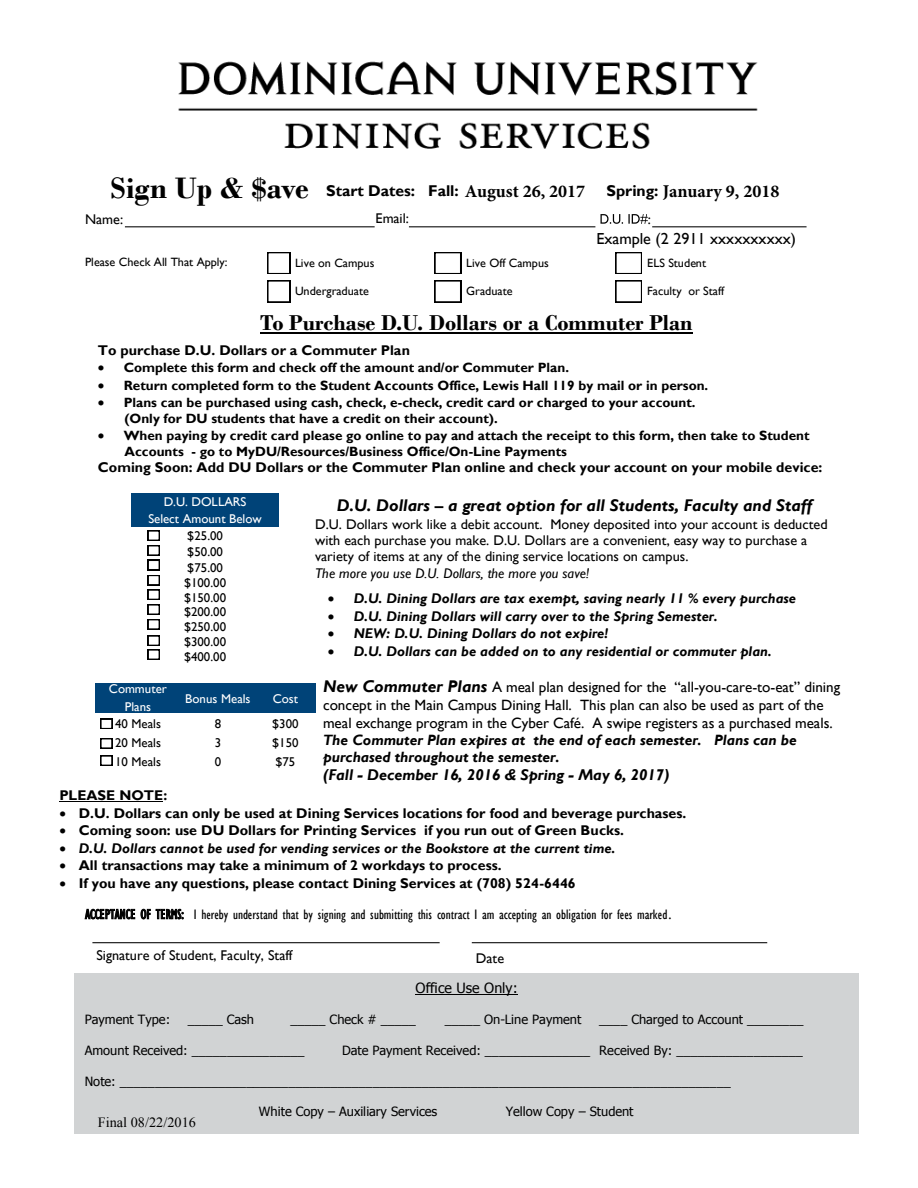
<style>
.page{position:relative;width:918px;height:1188px;background:#fff}
.page>*{position:absolute;margin:0;border:0;box-sizing:border-box;transform-origin:0 0}
.t1{font:700 31.05px "Bodoni";color:#000}
.t2{font:700 22.5px "Bodoni";color:#000}
.t3{font:700 18px "Minion Pro";color:#000}
.t4{font:italic 700 16.95px "Gill Sans";color:#000}
.t5{font:15.9px "Gill Sans";color:#000}
.t6{font:700 15.6px "Gill Sans";color:#000}
.t7{font:italic 700 15.6px "Gill Sans";color:#000}
.t8{font:15px/17.7px "Gill Sans";color:#000}
.t9{font:italic 700 15px/17.2px "Gill Sans";color:#000}
.t10{font:700 14.1px "Gill Sans";color:#000}
.t11{font:italic 700 14.1px "Gill Sans";color:#000}
.t12{font:14.1px/16.4px "Gill Sans";color:#000}
.t13{font:condensed 14.1px "Gill Sans";color:#000}
.t14{font:italic 14.1px "Gill Sans";color:#000}
.t15{font:14.1px "Times New Roman";letter-spacing:.005em;color:#000}
.t16{font:14.1px "Tahoma";color:#000}
.t17{font:700 13.35px/15.6px "Gill Sans";color:#000}
.t18{font:12.75px "Tahoma";color:#000}
.t19{font:12.75px/15.1px "Gill Sans";letter-spacing:.005em;color:#000}
.t20{font:12.75px/17.7px "Gill Sans";color:#fff;text-align:center}
.t21{font:12px "Gill Sans";color:#000}
.s1{font-weight:700;font-style:italic;font-size:16.95px}
.s2{font-stretch:normal}
</style>
<div class="page">
<svg style="left:85px;top:908px;width:50px;height:11px"></svg>
<svg style="left:141px;top:909px;width:43px;height:10px"></svg>
<hr style="left:92px;top:942px;width:348px;height:1px;background:#000">
<hr style="left:472px;top:942px;width:295px;height:1px;background:#000">
<svg style="left:601px;top:214px;width:47px;height:10px"></svg>
<hr style="left:125px;top:226px;width:250px;height:1px;background:#000">
<hr style="left:652px;top:226px;width:155px;height:1px;background:#000">
<svg style="left:267px;top:252px;width:23px;height:22px"></svg>
<svg style="left:435px;top:252px;width:26px;height:22px"></svg>
<svg style="left:616px;top:252px;width:26px;height:22px"></svg>
<hr style="left:59px;top:801px;width:104px;height:1px;background:#000">
<div style="left:132px;top:493px;width:147px;height:34px;background:#004378"></div>
<hr style="left:260px;top:332px;width:433px;height:1px;background:#000">
<div style="left:75px;top:974px;width:784px;height:160px;background:#d1d3d4"></div>
<hr style="left:416px;top:994px;width:102px;height:1px;background:#000">
<svg style="left:267px;top:281px;width:23px;height:21px"></svg>
<svg style="left:435px;top:281px;width:26px;height:21px"></svg>
<svg style="left:616px;top:281px;width:26px;height:21px"></svg>
<svg style="left:148px;top:531px;width:12px;height:98px"></svg>
<hr style="left:409px;top:226px;width:186px;height:1px;background:#000">
<img style="left:178px;top:61px;width:580px;height:88px">
<div style="left:95px;top:683px;width:87px;height:29px;background:#004378"></div>
<div style="left:182px;top:683px;width:73px;height:29px;background:#004378"></div>
<div style="left:255px;top:683px;width:61px;height:29px;background:#004378"></div>
<svg style="left:148px;top:636px;width:12px;height:24px"></svg>
<svg style="left:101px;top:719px;width:11px;height:10px"></svg>
<svg style="left:101px;top:738px;width:11px;height:10px"></svg>
<svg style="left:101px;top:756px;width:11px;height:10px"></svg>
<h1 class="t1" style="left:111px;top:170px;width:199px">Sign Up &amp; $ave</h1>
<h3 class="t3" style="left:465px;top:178px;width:122px">August 26, 2017</h3>
<h3 class="t3" style="left:663px;top:178px;width:118px">January 9, 2018</h3>
<p class="t6" style="left:326px;top:181px;width:256px">Start Dates: Fall: August 26, 2016</p>
<p class="t6" style="left:606px;top:181px;width:170px">Spring: January 9, 2017</p>
<p class="t12" style="left:375px;top:210px;width:35px">Email:</p>
<p class="t12" style="left:85px;top:211px;width:40px">Name:</p>
<p class="t12" style="left:648px;top:211px;width:5px">:</p>
<p class="t5" style="left:596px;top:229px;width:201px">Example (2 2911 xxxxxxxxxx)</p>
<p class="t21" style="left:85px;top:255px;width:144px">Please Check All That Apply:</p>
<p class="t21" style="left:295px;top:256px;width:81px">Live on Campus</p>
<p class="t21" style="left:466px;top:256px;width:84px">Live Off Campus</p>
<p class="t21" style="left:647px;top:256px;width:60px">ELS Student</p>
<p class="t21" style="left:295px;top:284px;width:76px">Undergraduate</p>
<p class="t21" style="left:466px;top:284px;width:48px">Graduate</p>
<p class="t21" style="left:647px;top:284px;width:78px">Faculty or Staff</p>
<h2 class="t2" style="left:260px;top:310px;width:434px">To Purchase D.U. Dollars or a Commuter Plan</h2>
<p class="t10" style="left:98px;top:342px;width:314px">To purchase D.U. Dollars or a Commuter Plan</p>
<p class="t17" style="left:98px;top:361px;width:473px">• Complete this form and check off the amount and/or Commuter Plan.</p>
<p class="t17" style="left:98px;top:378px;width:612px">• Return completed form to the Student Accounts Office, Lewis Hall 119 by mail or in person.</p>
<p class="t17" style="left:124px;top:395px;width:573px;text-indent:-26px">• Plans can be purchased using cash, check, e-check, credit card or charged to your account. (Only for DU students that have a credit on their account).</p>
<p class="t17" style="left:124px;top:428px;width:687px;text-indent:-26px">• When paying by credit card please go online to pay and attach the receipt to this form, then take to Student<br>Accounts - go to MyDU/Resources/Business Office/On-Line Payments</p>
<p class="t10" style="left:98px;top:459px;width:726px">Coming Soon: Add DU Dollars or the Commuter Plan online and check your account on your mobile device:</p>
<p class="t4" style="left:337px;top:495px;width:477px">D.U. Dollars – a great option for all Students, Faculty and Staff</p>
<p class="t12" style="left:315px;top:516px;width:514px">D.U. Dollars work like a debit account. Money deposited into your account is deducted with each purchase you make. D.U. Dollars are a convenient, easy way to purchase a variety of items at any of the dining service locations on campus.</p>
<p class="t14" style="left:315px;top:565px;width:276px">The more you use D.U. Dollars, the more you save!</p>
<p class="t11" style="left:328px;top:590px;width:470px">• D.U. Dining Dollars are tax exempt, saving nearly 11 % every purchase</p>
<p class="t11" style="left:328px;top:608px;width:391px">• D.U. Dining Dollars will carry over to the Spring Semester.</p>
<p class="t11" style="left:328px;top:625px;width:282px">• NEW: D.U. Dining Dollars do not expire!</p>
<p class="t11" style="left:328px;top:643px;width:445px">• D.U. Dollars can be added on to any residential or commuter plan.</p>
<p class="t8" style="left:323px;top:679px;width:519px"><span class="s1">New Commuter Plans</span> A meal plan designed for the “all-you-care-to-eat” dining concept in the Main Campus Dining Hall. This plan can also be used as part of the meal exchange program in the Cyber Café. A swipe registers as a purchased meals.</p>
<p class="t9" style="left:323px;top:731px;width:475px">The Commuter Plan expires at the end of each semester. Plans can be purchased throughout the semester.</p>
<p class="t7" style="left:323px;top:766px;width:348px">(Fall - December 16, 2016 &amp; Spring - May 6, 2017)</p>
<p class="t20" style="left:148px;top:493px;width:115px">D.U. DOLLARS<br>Select Amount Below</p>
<p class="t19" style="left:184px;top:529px;width:44px">$25.00 $50.00 $75.00 $100.00 $150.00 $200.00 $250.00 $300.00 $400.00</p>
<p class="t20" style="left:109px;top:680px;width:60px">Commuter<br>Plans</p>
<p class="t20" style="left:185px;top:691px;width:67px">Bonus Meals</p>
<p class="t20" style="left:273px;top:691px;width:27px">Cost</p>
<p class="t19" style="left:115px;top:716px;width:47px">40 Meals</p>
<p class="t19" style="left:215px;top:716px;width:8px">8</p>
<p class="t19" style="left:272px;top:716px;width:28px">$300</p>
<p class="t19" style="left:115px;top:735px;width:47px">20 Meals</p>
<p class="t19" style="left:215px;top:735px;width:8px">3</p>
<p class="t19" style="left:272px;top:735px;width:28px">$150</p>
<p class="t19" style="left:115px;top:754px;width:47px">10 Meals</p>
<p class="t19" style="left:215px;top:754px;width:8px">0</p>
<p class="t19" style="left:275px;top:754px;width:21px">$75</p>
<p class="t10" style="left:59px;top:787px;width:109px">PLEASE NOTE:</p>
<p class="t10" style="left:59px;top:805px;width:628px">• D.U. Dollars can only be used at Dining Services locations for food and beverage purchases.</p>
<p class="t10" style="left:59px;top:822px;width:566px">• Coming soon: use DU Dollars for Printing Services if you run out of Green Bucks.</p>
<p class="t11" style="left:59px;top:840px;width:558px">• D.U. Dollars cannot be used for vending services or the Bookstore at the current time.</p>
<p class="t10" style="left:59px;top:857px;width:444px">• All transactions may take a minimum of 2 workdays to process.</p>
<p class="t10" style="left:59px;top:874px;width:518px">• If you have any questions, please contact Dining Services at (708) 524-6446</p>
<p class="t13" style="left:85px;top:906px;width:588px">ACCEPTANCE OF TERMS: I hereby understand that by signing and submitting this contract I am accepting an obligation for fees marked<span class="s2">.</span></p>
<p class="t12" style="left:96px;top:948px;width:198px">Signature of Student, Faculty, Staff</p>
<p class="t12" style="left:476px;top:951px;width:30px">Date</p>
<p class="t16" style="left:416px;top:979px;width:104px">Office Use Only:</p>
<p class="t18" style="left:85px;top:1011px;width:87px">Payment Type:</p>
<p class="t18" style="left:188px;top:1011px;width:68px">_____ Cash</p>
<p class="t18" style="left:291px;top:1011px;width:127px">_____ Check # _____</p>
<p class="t18" style="left:445px;top:1011px;width:138px">_____ On-Line Payment</p>
<p class="t18" style="left:599px;top:1011px;width:206px">____ Charged to Account ________</p>
<p class="t18" style="left:85px;top:1042px;width:221px">Amount Received: ________________</p>
<p class="t18" style="left:342px;top:1042px;width:462px">Date Payment Received: _______________ Received By: __________________</p>
<p class="t18" style="left:85px;top:1072px;width:647px">Note: _______________________________________________________________________________________</p>
<p class="t18" style="left:259px;top:1103px;width:180px">White Copy – Auxiliary Services</p>
<p class="t18" style="left:506px;top:1103px;width:129px">Yellow Copy – Student</p>
<p class="t15" style="left:98px;top:1112px;width:100px">Final 08/22/2016</p>
</div>
